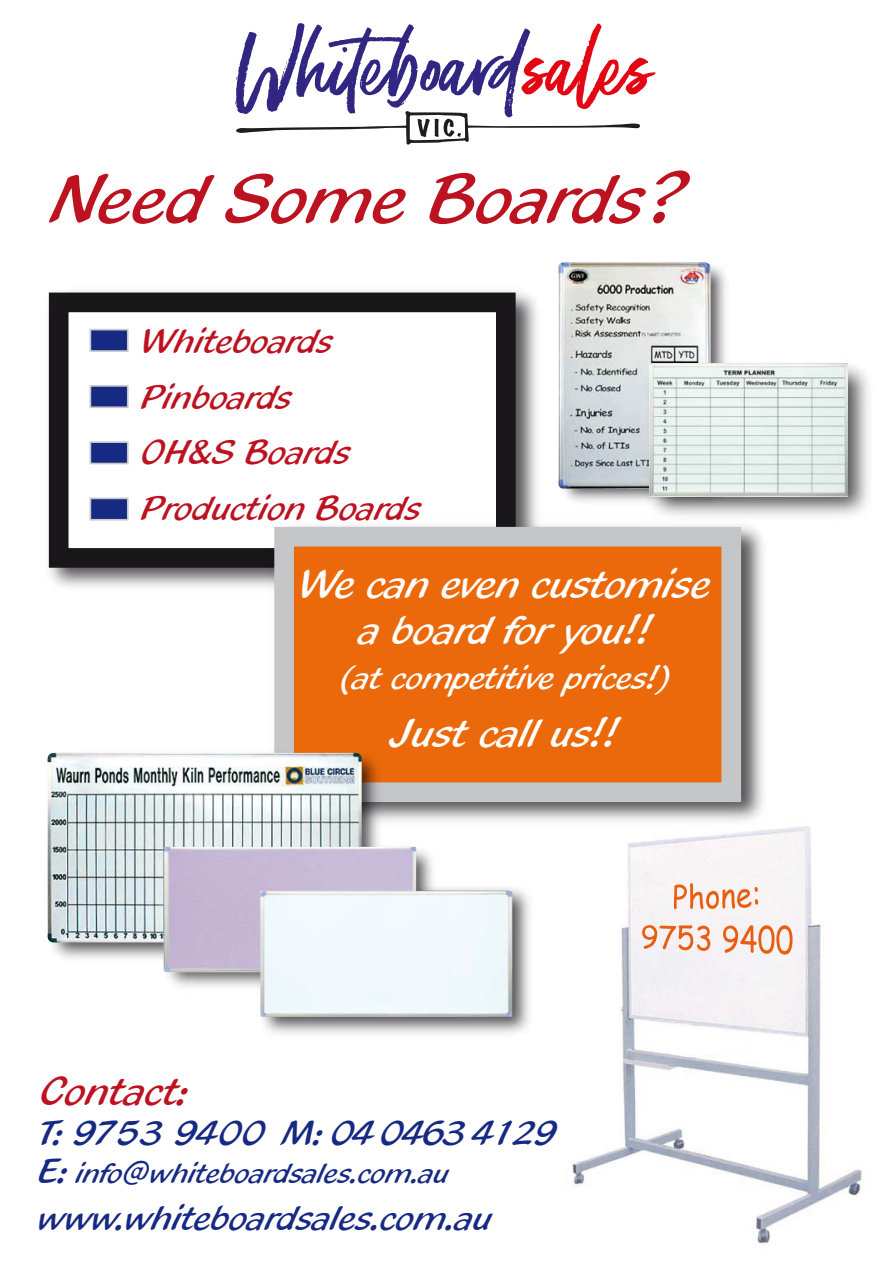
<style>
.page{position:relative;width:893px;height:1263px;background:#fff}
.page>*{position:absolute;margin:0;border:0;box-sizing:border-box;transform-origin:0 0}
.t1{font:73.5px "Blacklight D";color:#bd1220}
.t2{font:42.15px/45.2px "Blacklight D";color:#fff;text-align:center}
.t3{font:41.85px "Blacklight D";color:#bd1220}
.t4{font:36.45px "Blacklight D";color:#162983}
.t5{font:36.45px "Blacklight D";letter-spacing:-.07em;color:#162983}
.t6{font:35.85px/55.3px "Blacklight D";color:#bd1220}
.t7{font:33.75px "Blacklight D";color:#fff}
.t8{font:29.7px "Blacklight D";color:#162983}
.s1{font-size:36.45px}
</style>
<div class="page">
<img style="left:563px;top:265px;width:163px;height:237px">
<img style="left:572px;top:826px;width:292px;height:419px">
<img style="left:48px;top:291px;width:490px;height:297px">
<div style="left:59px;top:302px;width:447px;height:256px;background:#fff"></div>
<div style="left:49px;top:293px;width:467px;height:275px;border:20px solid #1a171b"></div>
<img style="left:265px;top:515px;width:509px;height:317px">
<div style="left:284px;top:537px;width:447px;height:255px;background:#eb690a"></div>
<div style="left:274px;top:527px;width:467px;height:275px;border:20px solid #c5c6c8"></div>
<div style="left:90px;top:329px;width:39px;height:23px;background:#162983;border:2px solid #c5c6c8"></div>
<div style="left:90px;top:386px;width:38px;height:21px;background:#162983"></div>
<div style="left:90px;top:385px;width:39px;height:23px;border:2px solid #c5c6c8"></div>
<div style="left:90px;top:441px;width:39px;height:23px;background:#162983;border:2px solid #c5c6c8"></div>
<div style="left:90px;top:498px;width:39px;height:23px;background:#162983;border:2px solid #c5c6c8"></div>
<svg style="left:674px;top:883px;width:84px;height:26px"></svg>
<svg style="left:642px;top:925px;width:68px;height:26px"></svg>
<svg style="left:723px;top:925px;width:70px;height:30px"></svg>
<img style="left:558px;top:262px;width:153px;height:227px">
<img style="left:47px;top:746px;width:341px;height:213px">
<img style="left:159px;top:841px;width:274px;height:146px">
<img style="left:253px;top:880px;width:277px;height:154px">
<img style="left:48px;top:753px;width:314px;height:189px">
<img style="left:164px;top:847px;width:252px;height:125px">
<img style="left:260px;top:891px;width:252px;height:126px">
<img style="left:640px;top:354px;width:229px;height:173px">
<img style="left:649px;top:363px;width:198px;height:133px">
<svg style="left:235px;top:23px;width:421px;height:122px"></svg>
<h1 class="t1" style="left:53px;top:168px;width:635px">Need Some Boards?</h1>
<p class="t6" style="left:142px;top:317px;width:281px">Whiteboards<br>Pinboards<br>OH&amp;S Boards<br>Production Boards</p>
<p class="t2" style="left:300px;top:565px;width:413px">We can even customise a board for you!!</p>
<p class="t7" style="left:342px;top:663px;width:329px">(at competitive prices!)</p>
<p class="t2" style="left:393px;top:714px;width:227px">Just call us!!</p>
<p class="t3" style="left:41px;top:1073px;width:148px">Contact:</p>
<p class="t5" style="left:39px;top:1117px;width:521px">T: 9753 9400 M: 04 0463 4129</p>
<p class="t8" style="left:39px;top:1161px;width:412px"><span class="s1">E:</span> info@whiteboardsales.com.au</p>
<p class="t4" style="left:39px;top:1202px;width:455px">www.whiteboardsales.com.au</p>
</div>
